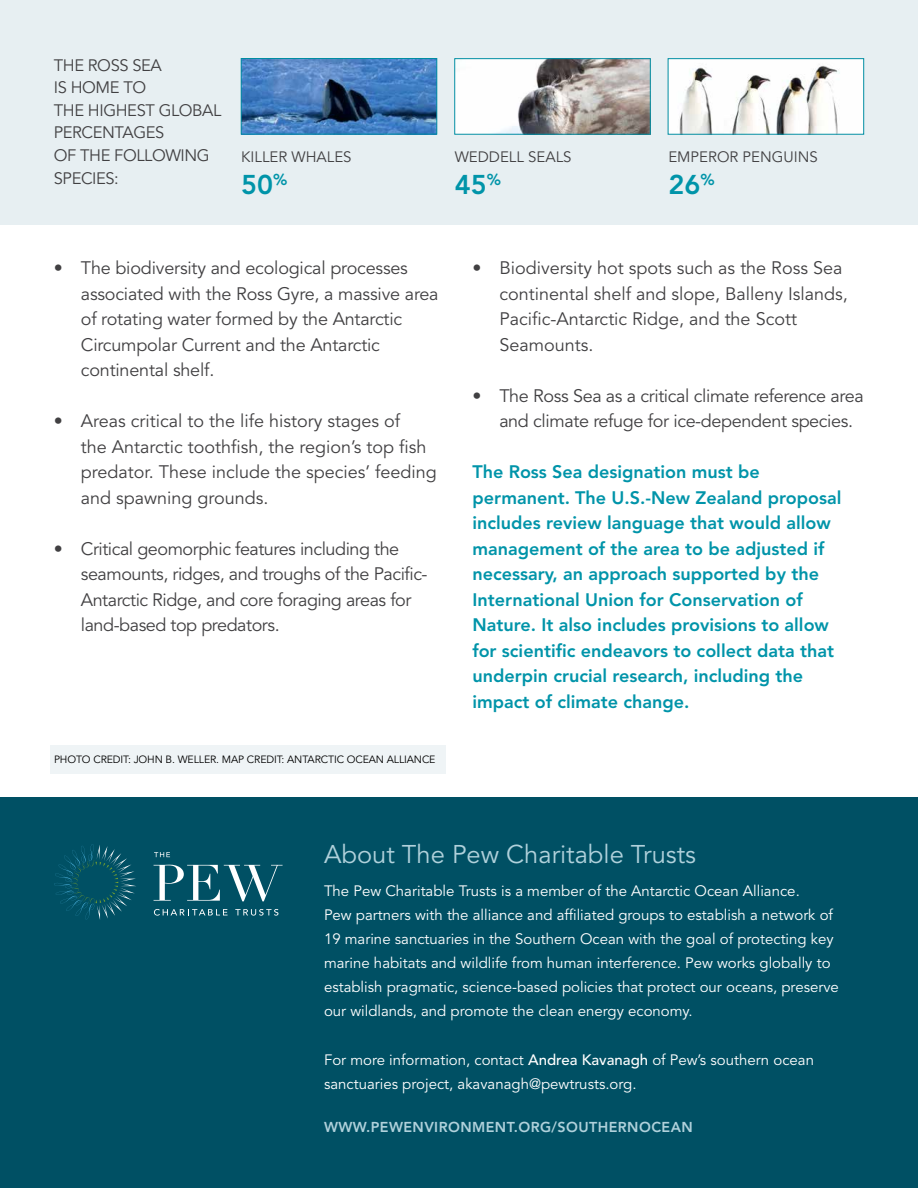
<style>
.page{position:relative;width:918px;height:1188px;background:#fff}
.page>*{position:absolute;margin:0;border:0;box-sizing:border-box;transform-origin:0 0}
.t1{font:800 27px "Avenir LT Std";color:#0094a9}
.t2{font:25.5px "Avenir LT Std";color:#b0d1db}
.t3{font:18px/25.5px "Avenir LT Std";letter-spacing:-.01em;color:#414042}
.t4{font:800 18px/25.5px "Avenir LT Std";color:#0094a9}
.t5{font:16.5px/22.5px "Avenir LT Std";color:#414042}
.t6{font:15px/24px "Avenir LT Std";color:#fff}
.t7{font:15px "Avenir LT Std";color:#414042}
.t8{font:800 14.25px "Avenir LT Std";letter-spacing:.03em;color:#b0d1db}
.t9{font:10.5px "Avenir LT Std";letter-spacing:-.01em;color:#000}
.s1{font-weight:500}
</style>
<div class="page">
<div style="left:0;top:0;width:918px;height:225px;background:#e7eff2"></div>
<img style="left:457px;top:60px;width:191px;height:72px">
<div style="left:455px;top:58px;width:195px;height:76px;border:1px solid #008da2"></div>
<div style="left:0;top:797px;width:918px;height:391px;background:#005064"></div>
<svg style="left:54px;top:844px;width:82px;height:76px"></svg>
<svg style="left:154px;top:865px;width:129px;height:36px"></svg>
<svg style="left:154px;top:909px;width:74px;height:7px"></svg>
<svg style="left:235px;top:909px;width:43px;height:7px"></svg>
<svg style="left:154px;top:852px;width:16px;height:5px"></svg>
<img style="left:243px;top:60px;width:192px;height:72px">
<div style="left:241px;top:58px;width:196px;height:76px;border:1px solid #008da2"></div>
<img style="left:670px;top:60px;width:192px;height:72px">
<div style="left:668px;top:58px;width:196px;height:76px;border:1px solid #008da2"></div>
<div style="left:50px;top:746px;width:395px;height:28px;background:#eff4f6"></div>
<p class="t5" style="left:54px;top:55px;width:55px">The Ross</p>
<p class="t5" style="left:132px;top:55px;width:20px">Sea</p>
<p class="t5" style="left:54px;top:77px;width:30px">is home</p>
<p class="t5" style="left:123px;top:77px;width:12px">to</p>
<p class="t5" style="left:54px;top:100px;width:11px">the</p>
<p class="t5" style="left:88px;top:100px;width:11px">highest</p>
<p class="t5" style="left:159px;top:100px;width:12px">global</p>
<p class="t5" style="left:54px;top:122px;width:38px">percentages<br>of the</p>
<p class="t5" style="left:114px;top:145px;width:12px">following</p>
<p class="t5" style="left:54px;top:167px;width:10px">species</p>
<p class="t5" style="left:114px;top:167px;width:6px">:</p>
<p class="t7" style="left:241px;top:148px;width:18px">killer</p>
<p class="t7" style="left:292px;top:148px;width:11px">whales</p>
<h1 class="t1" style="left:241px;top:169px;width:48px">50<sup>%</sup></h1>
<p class="t7" style="left:455px;top:148px;width:54px">Weddell</p>
<p class="t7" style="left:528px;top:148px;width:10px">seals</p>
<h1 class="t1" style="left:455px;top:169px;width:48px">45<sup>%</sup></h1>
<p class="t7" style="left:668px;top:148px;width:20px">Emperor</p>
<p class="t7" style="left:743px;top:148px;width:11px">penguins</p>
<h1 class="t1" style="left:668px;top:169px;width:48px">26<sup>%</sup></h1>
<p class="t3" style="left:81px;top:256px;width:359px;text-indent:-27px">• The biodiversity and ecological processes associated with the Ross Gyre, a massive area of rotating water formed by the Antarctic Circumpolar Current and the Antarctic continental shelf.</p>
<p class="t3" style="left:81px;top:409px;width:358px;text-indent:-27px">• Areas critical to the life history stages of<br>the Antarctic toothfish, the region’s top fish predator. These include the species’ feeding and spawning grounds.</p>
<p class="t3" style="left:81px;top:536px;width:348px;text-indent:-27px">• Critical geomorphic features including the seamounts, ridges, and troughs of the Pacific-Antarctic Ridge, and core foraging areas for land-based top predators.</p>
<p class="t9" style="left:54px;top:754px;width:94px">PHOTO CREDIT: John</p>
<p class="t9" style="left:166px;top:754px;width:29px">B. Weller</p>
<p class="t9" style="left:216px;top:754px;width:14px">. map</p>
<p class="t9" style="left:247px;top:754px;width:8px">cre</p>
<p class="t9" style="left:266px;top:754px;width:35px">dit: Antarctic</p>
<p class="t9" style="left:347px;top:754px;width:17px">Ocean</p>
<p class="t9" style="left:387px;top:754px;width:14px">Alliance</p>
<p class="t3" style="left:499px;top:256px;width:350px;text-indent:-27px">• Biodiversity hot spots such as the Ross Sea continental shelf and slope, Balleny Islands, Pacific-Antarctic Ridge, and the Scott Seamounts.</p>
<p class="t3" style="left:499px;top:383px;width:366px;text-indent:-27px">• The Ross Sea as a critical climate reference area and climate refuge for ice-dependent species.</p>
<p class="t4" style="left:472px;top:459px;width:371px">The Ross Sea designation must be permanent. The U.S.-New Zealand proposal includes review language that would allow management of the area to be adjusted if necessary, an approach supported by the International Union for Conservation of Nature. It also includes provisions to allow for scientific endeavors to collect data that underpin crucial research, including the impact of climate change.</p>
<h2 class="t2" style="left:324px;top:840px;width:374px">About The Pew Charitable Trusts</h2>
<p class="t6" style="left:324px;top:879px;width:516px">The Pew Charitable Trusts is a member of the Antarctic Ocean Alliance.<br>Pew partners with the alliance and affiliated groups to establish a network of 19 marine sanctuaries in the Southern Ocean with the goal of protecting key marine habitats and wildlife from human interference. Pew works globally to establish pragmatic, science-based policies that protect our oceans, preserve our wildlands, and promote the clean energy economy.</p>
<p class="t6" style="left:324px;top:1048px;width:492px">For more information, contact <span class="s1">Andrea Kavanagh</span> of Pew’s southern ocean sanctuaries project, akavanagh@pewtrusts.org.</p>
<p class="t8" style="left:324px;top:1118px;width:16px">www</p>
<p class="t8" style="left:366px;top:1118px;width:26px">.pewenv</p>
<p class="t8" style="left:434px;top:1118px;width:27px">ironmen</p>
<p class="t8" style="left:507px;top:1118px;width:62px">t.o rg/sou</p>
<p class="t8" style="left:589px;top:1118px;width:50px">thernoce</p>
<p class="t8" style="left:671px;top:1118px;width:20px">an</p>
</div>
